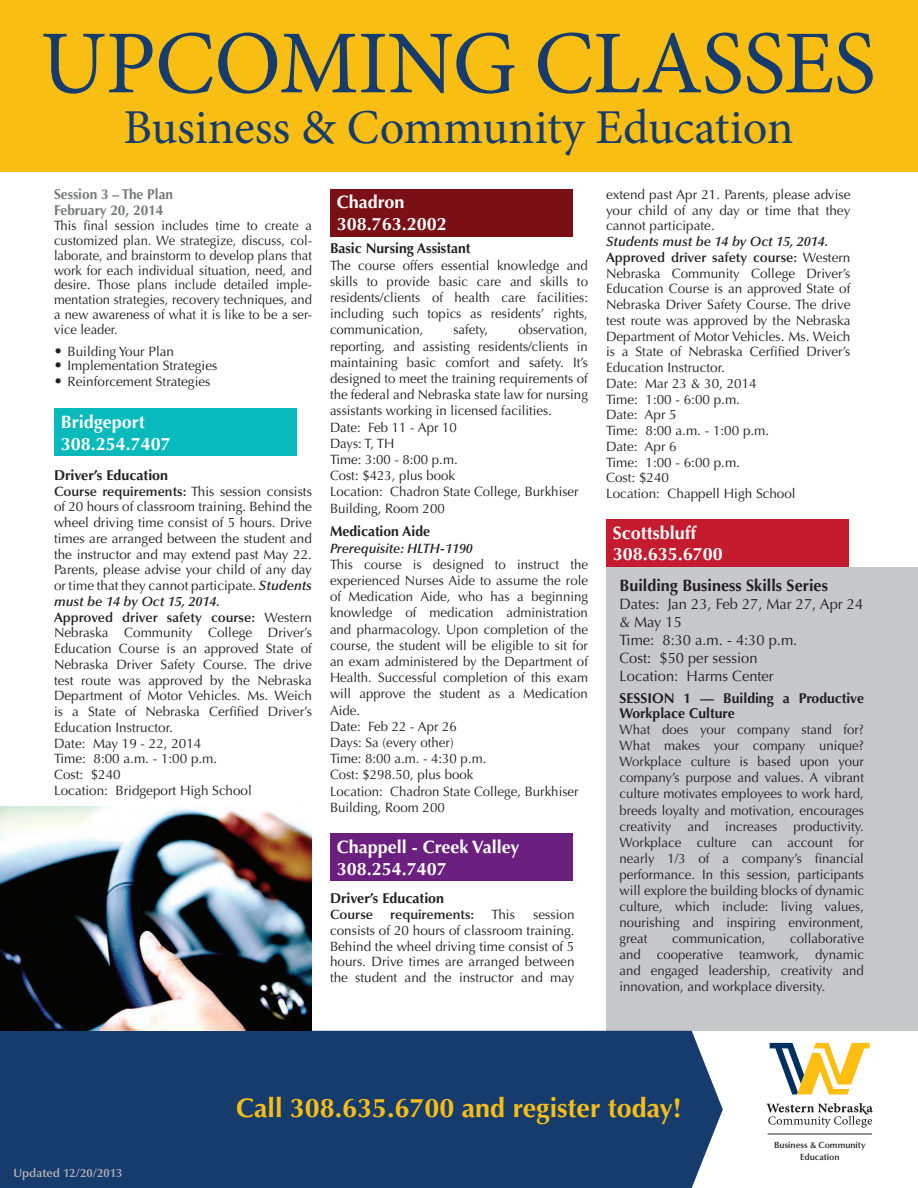
<style>
.page{position:relative;width:918px;height:1188px;background:#fff}
.page>*{position:absolute;margin:0;border:0;box-sizing:border-box;transform-origin:0 0}
.t1{font:90px "Minion Pro";letter-spacing:-.01em;color:#163c6e}
.t2{font:48.75px "Minion Pro";color:#163c6e}
.t3{font:700 27px "Optima LT Std";color:#f8be14}
.t4{font:700 18px/21.6px "Optima LT Std";color:#fff}
.t5{font:700 16.5px "Optima LT Std";color:#231f20}
.t6{font:15px/18px "Optima LT Std";color:#231f20}
.t7{font:700 14.25px/15px "Optima LT Std";color:#231f20}
.t8{font:700 14.25px/15.8px "Optima LT Std";color:#76787b;scale:.96 1}
.t9{font:13.5px/15.8px "Optima LT Std";color:#231f20;text-align:justify}
.t10{font:13.5px/14.9px "Optima LT Std";color:#231f20;text-align:justify;scale:.96 1}
.t11{font:italic 600 13.5px "Optima LT Std";color:#231f20}
.t12{font:600 13.5px "Optima LT Std";color:#231f20}
.t13{font:600 12px "Optima LT Std";color:#bab5b4}
.t14{font:600 9px/11.7px "Optima LT Std";color:#231f20;text-align:center}
.s1{font-family:"Calibri";font-size:16.5px}
.s2{font-weight:600}
.s3{font-weight:600;font-style:italic}
</style>
<div class="page">
<div style="left:606px;top:567px;width:312px;height:464px;background:#c7c8ca"></div>
<div style="left:54px;top:409px;width:243px;height:47px;background:#08babb"></div>
<div style="left:330px;top:189px;width:243px;height:47px;background:#7a1015"></div>
<div style="left:330px;top:834px;width:243px;height:47px;background:#6b1f7e"></div>
<div style="left:606px;top:519px;width:243px;height:47px;background:#c41b2f"></div>
<div style="left:1px;top:0;width:917px;height:171px;background:#f8be14"></div>
<div style="left:0;top:1031px;width:723px;height:157px;background:#163c6e"></div>
<svg style="left:767px;top:1103px;width:106px;height:25px"></svg>
<hr style="left:768px;top:1134px;width:104px;height:1px;background:#231f20">
<svg style="left:770px;top:1043px;width:100px;height:52px"></svg>
<img style="left:0;top:807px;width:312px;height:224px">
<h1 class="t1" style="left:40px;top:3px;width:837px">Upcoming Classes</h1>
<h2 class="t2" style="left:123px;top:95px;width:672px">Business &amp; Community Education</h2>
<p class="t8" style="left:54px;top:187px;width:126px">Session 3 – The Plan<br>February 20, 2014</p>
<p class="t10" style="left:54px;top:218px;width:270px">This final session includes time to create a customized plan. We strategize, discuss, col&shy;laborate, and brainstorm to develop plans that work for each individual situation, need, and desire. Those plans include detailed imple&shy;mentation strategies, recovery techniques, and a new awareness of what it is like to be a ser&shy;vice leader.</p>
<p class="t9" style="left:54px;top:343px;width:122px"><span class="s1">•</span> Building Your Plan</p>
<p class="t9" style="left:54px;top:358px;width:165px"><span class="s1">•</span> Implementation Strategies</p>
<p class="t9" style="left:54px;top:374px;width:158px"><span class="s1">•</span> Reinforcement Strategies</p>
<h3 class="t4" style="left:61px;top:411px;width:112px">Bridgeport<br>308.254.7407</h3>
<p class="t7" style="left:54px;top:468px;width:116px">Driver’s Education</p>
<p class="t9" style="left:54px;top:483px;width:260px;text-align:left"><span class="s2">Course requirements:</span> This session consists of 20 hours of classroom training. Behind the wheel driving time consist of 5 hours. Drive times are arranged between the student and the instructor and may extend past May 22.<br>Parents, please advise your child of any day or time that they cannot participate. <span class="s3">Students must be 14 by Oct 15, 2014.<br></span><span class="s2">Approved driver safety course:</span> Western Nebraska Community College Driver’s Education Course is an approved State of Nebraska Driver Safety Course. The drive test route was approved by the Nebraska Department of Motor Vehicles. Ms. Weich is a State of Nebraska Cerfified Driver’s Education Instructor.<br>Date: May 19 - 22, 2014<br>Time: 8:00 a.m. - 1:00 p.m.<br>Cost: $240<br>Location: Bridgeport High School</p>
<h3 class="t4" style="left:337px;top:192px;width:112px">Chadron<br>308.763.2002</h3>
<p class="t7" style="left:330px;top:241px;width:142px">Basic N ursing Assistant</p>
<p class="t9" style="left:330px;top:257px;width:260px;line-height:16.2px">The course offers essential knowledge and skills to provide basic care and skills to residents/clients of health care facilities: including such topics as residents’ rights, communication,</p>
<p class="t9" style="left:454px;top:322px;width:36px">safety,</p>
<p class="t9" style="left:330px;top:322px;width:260px;line-height:16.2px;text-align:left;text-indent:188px">observation, reporting, and assisting residents/clients in maintaining basic comfort and safety. It’s designed to meet the training requirements of the federal and Nebraska state law for nursing assistants working in licensed facilities.<br>Date: Feb 11 - Apr 10<br>Days: T, TH<br>Time: 3:00 - 8:00 p.m.<br>Cost: $423, plus book<br>Location: Chadron State College, Burkhiser<br>Building, Room 200</p>
<p class="t7" style="left:330px;top:524px;width:102px">Medication Aide</p>
<p class="t11" style="left:330px;top:540px;width:144px">Prerequisite: HLTH-1190</p>
<p class="t9" style="left:330px;top:556px;width:260px;line-height:16.2px;text-align:left">This course is designed to instruct the experienced Nurses Aide to assume the role of Medication Aide, who has a beginning knowledge of medication administration and pharmacology. U pon completion of the course, the student will be eligible to sit for an exam administered by the Department of Health. Successful completion of this exam will approve the student as a Medication Aide.<br>Date: Feb 22 - Apr 26<br>Days: Sa (every other)<br>Time: 8:00 a.m. - 4:30 p.m.<br>Cost: $298.50, plus book<br>Location: Chadron State College, Burkhiser Building, Room 200</p>
<h3 class="t4" style="left:337px;top:836px;width:184px">Chappell - Creek Valley<br>308.254.7407</h3>
<p class="t7" style="left:330px;top:891px;width:116px">Driver’s Education</p>
<p class="t12" style="left:330px;top:907px;width:45px">Course</p>
<p class="t12" style="left:390px;top:907px;width:86px">requirements:</p>
<p class="t9" style="left:492px;top:907px;width:25px">This</p>
<p class="t9" style="left:330px;top:907px;width:246px;text-indent:203px">session consists of 20 hours of classroom training.<br>Behind the wheel driving time consist of 5 hours. Drive times are arranged between the student and the instructor and may</p>
<p class="t9" style="left:606px;top:187px;width:246px">extend past Apr 21. Parents, please advise your child of any day or time that they cannot participate.</p>
<p class="t9" style="left:606px;top:234px;width:246px;text-align:left"><span class="s3">Students must be 14 by Oct 15, 2014.<br></span><span class="s2">Approved driver safety course:</span> Western<br>Nebraska Community College Driver’s<br>Education Course is an approved State of<br>Nebraska Driver Safety Course. The drive test route was approved by the Nebraska<br>Department of Motor Vehicles. Ms. Weich is a State of Nebraska Cerfified Driver’s<br>Education Instructor.<br>Date: Mar 23 &amp; 30, 2014<br>Time: 1:00 - 6:00 p.m.<br>Date: Apr 5<br>Time: 8:00 a.m. - 1:00 p.m.<br>Date: Apr 6<br>Time: 1:00 - 6:00 p.m.<br>Cost: $240<br>Location: Chappell High School</p>
<h3 class="t4" style="left:613px;top:522px;width:112px">Scottsbluff<br>308.635.6700</h3>
<p class="t5" style="left:620px;top:576px;width:210px">Building Business Skills Series</p>
<p class="t6" style="left:620px;top:596px;width:245px">Dates: Jan 23, Feb 27, Mar 27, Apr 24 &amp; May 15<br>Time: 8:30 a.m. - 4:30 p.m.<br>Cost: $50 per session<br>Location: Harms Center</p>
<p class="t7" style="left:619px;top:691px;width:246px">Session 1 — Building a Productive<br>Workplace Culture</p>
<p class="t9" style="left:619px;top:722px;width:246px">What does your company stand for?<br>What makes your company unique?<br>Workplace culture is based upon your company’s purpose and values. A vibrant culture motivates employees to work hard, breeds loyalty and motivation, encourages creativity and increases productivity.<br>Workplace culture can account for nearly 1/3 of a company’s financial performance. In this session, participants will explore the building blocks of dynamic culture, which include: living values, nourishing and inspiring environment, great</p>
<p class="t9" style="left:619px;top:931px;width:246px;text-indent:171px">collaborative and cooperative teamwork, dynamic and engaged leadership, creativity and innovation, and workplace diversity.</p>
<p class="t9" style="left:672px;top:931px;width:95px">communication,</p>
<p class="t13" style="left:14px;top:1166px;width:110px">Updated 12/20/2013</p>
<h3 class="t3" style="left:236px;top:1092px;width:447px">Call 308.635.6700 and register today!</h3>
<p class="t14" style="left:774px;top:1139px;width:93px">Business &amp; Community<br>Education</p>
</div>
